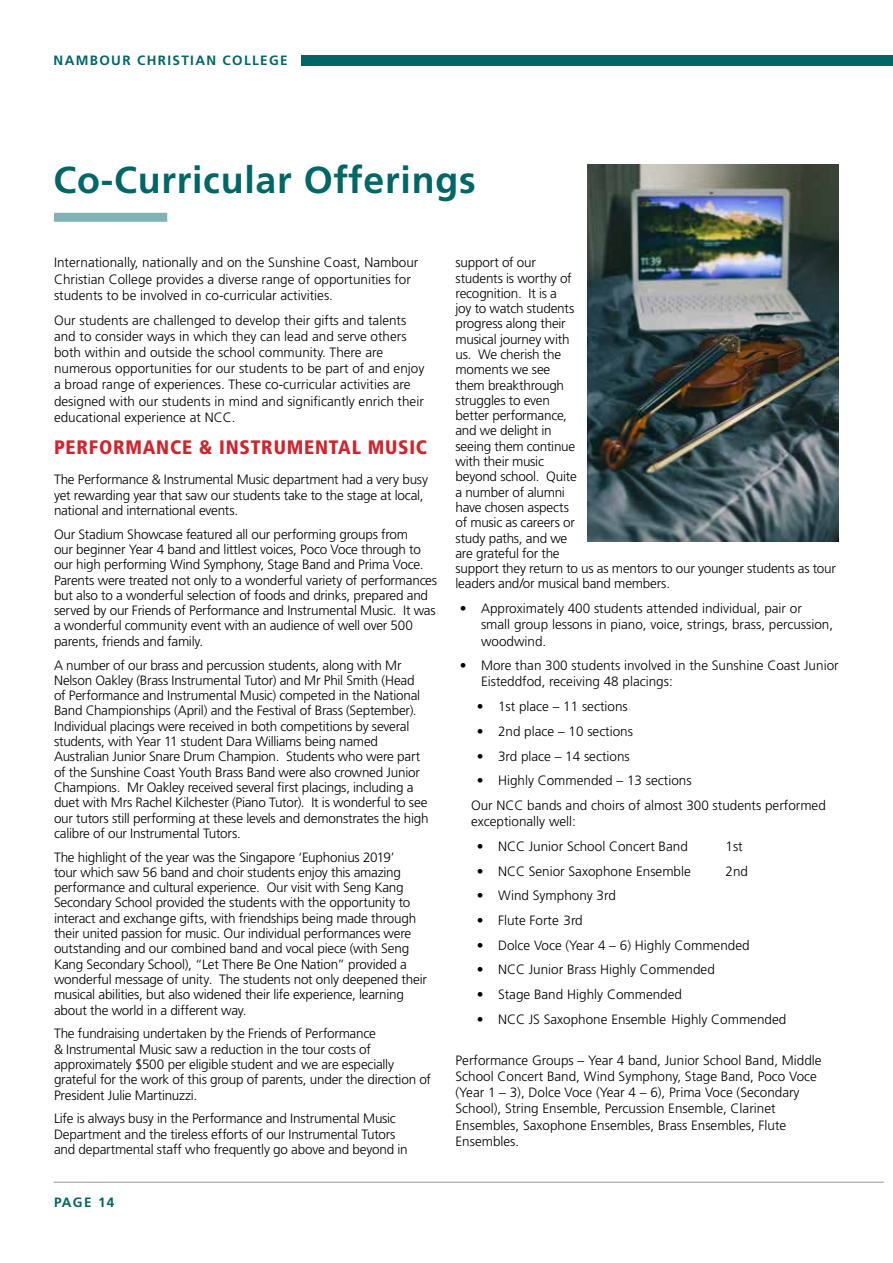
<style>
.page{position:relative;width:893px;height:1263px;background:#fff}
.page>*{position:absolute;margin:0;border:0;box-sizing:border-box;transform-origin:0 0}
.t1{font:700 37.5px "Frutiger LT Std";letter-spacing:.02em;color:#066}
.t2{font:900 condensed 19.5px "Frutiger LT Std";letter-spacing:.04em;color:#d2232a}
.t3{font:300 13.5px/15.3px "Frutiger LT Std";letter-spacing:-.015em;color:#000}
.t4{font:700 13.5px "Frutiger LT Std";letter-spacing:.1em;color:#066}
</style>
<div class="page">
<div style="left:301px;top:56px;width:592px;height:10px;background:#066"></div>
<hr style="left:54px;top:1182px;width:830px;height:1px;background:#939598">
<div style="left:54px;top:213px;width:113px;height:9px;background:#80b3b3"></div>
<img style="left:588px;top:165px;width:251px;height:377px">
<p class="t4" style="left:54px;top:52px;width:236px">NAMBOUR CHRISTIAN COLLEGE</p>
<h1 class="t1" style="left:54px;top:158px;width:424px">Co-Curricular Offerings</h1>
<p class="t3" style="left:54px;top:255px;width:366px;line-height:16.2px">Internationally, nationally and on the Sunshine Coast, Nambour<br>Christian College provides a diverse range of opportunities for students to be involved in co-curricular activities.</p>
<p class="t3" style="left:54px;top:312px;width:372px;line-height:16.2px">Our students are challenged to develop their gifts and talents and to consider ways in which they can lead and serve others both within and outside the school community. There are numerous opportunities for our students to be part of and enjoy a broad range of experiences. These co-curricular activities are designed with our students in mind and significantly enrich their educational experience at NCC.</p>
<h2 class="t2" style="left:54px;top:435px;width:375px">PERFORMANCE &amp; INSTRUMENTAL MUSIC</h2>
<p class="t3" style="left:54px;top:472px;width:376px">The Performance &amp; Instrumental Music department had a very busy yet rewarding year that saw our students take to the stage at local, national and international events.</p>
<p class="t3" style="left:54px;top:526px;width:385px">Our Stadium Showcase featured all our performing groups from<br>our beginner Year 4 band and littlest voices, Poco Voce through to our high performing Wind Symphony, Stage Band and Prima Voce.<br>Parents were treated not only to a wonderful variety of performances but also to a wonderful selection of foods and drinks, prepared and served by our Friends of Performance and Instrumental Music. It was a wonderful community event with an audience of well over 500 parents, friends and family.</p>
<p class="t3" style="left:54px;top:657px;width:376px">A number of our brass and percussion students, along with Mr Nelson Oakley (Brass Instrumental Tutor) and Mr Phil Smith (Head of Performance and Instrumental Music) competed in the National Band Championships (April) and the Festival of Brass (September).<br>Individual placings were received in both competitions by several students, with Year 11 student Dara Williams being named Australian Junior Snare Drum Champion. Students who were part of the Sunshine Coast Youth Brass Band were also crowned Junior Champions. Mr Oakley received several first placings, including a duet with Mrs Rachel Kilchester (Piano Tutor). It is wonderful to see our tutors still performing at these levels and demonstrates the high calibre of our Instrumental Tutors.</p>
<p class="t3" style="left:54px;top:849px;width:374px">The highlight of the year was the Singapore ‘Euphonius 2019’<br>tour which saw 56 band and choir students enjoy this amazing performance and cultural experience. Our visit with Seng Kang Secondary School provided the students with the opportunity to interact and exchange gifts, with friendships being made through their united passion for music. Our individual performances were outstanding and our combined band and vocal piece (with Seng Kang Secondary School), “Let There Be One Nation” provided a wonderful message of unity. The students not only deepened their musical abilities, but also widened their life experience, learning about the world in a different way.</p>
<p class="t3" style="left:54px;top:1026px;width:379px">The fundraising undertaken by the Friends of Performance<br>&amp; Instrumental Music saw a reduction in the tour costs of approximately $500 per eligible student and we are especially grateful for the work of this group of parents, under the direction of President Julie Martinuzzi.</p>
<p class="t3" style="left:54px;top:1111px;width:355px">Life is always busy in the Performance and Instrumental Music<br>Department and the tireless efforts of our Instrumental Tutors and departmental staff who frequently go above and beyond in</p>
<p class="t4" style="left:54px;top:1194px;width:62px">PAGE 14</p>
<p class="t3" style="left:455px;top:255px;width:382px">support of our<br>students is worthy of<br>recognition. It is a<br>joy to watch students<br>progress along their<br>musical journey with<br>us. We cherish the<br>moments we see<br>them breakthrough<br>struggles to even<br>better performance,<br>and we delight in<br>seeing them continue<br>with their music<br>beyond school. Quite<br>a number of alumni<br>have chosen aspects<br>of music as careers or<br>study paths, and we<br>are grateful for the<br>support they return to us as mentors to our younger students as tour leaders and/or musical band members.</p>
<p class="t3" style="left:481px;top:601px;width:354px;line-height:16.2px;text-indent:-21px">• Approximately 400 students attended individual, pair or small group lessons in piano, voice, strings, brass, percussion, woodwind.</p>
<p class="t3" style="left:481px;top:658px;width:359px;line-height:16.2px;text-indent:-21px">• More than 300 students involved in the Sunshine Coast Junior<br>Eisteddfod, receiving 48 placings:</p>
<p class="t3" style="left:477px;top:699px;width:153px">• 1st place – 11 sections</p>
<p class="t3" style="left:477px;top:724px;width:158px">• 2nd place – 10 sections</p>
<p class="t3" style="left:477px;top:748px;width:155px">• 3rd place – 14 sections</p>
<p class="t3" style="left:471px;top:768px;width:356px;line-height:24.8px;text-indent:6px">• Highly Commended – 13 sections<br>Our NCC bands and choirs of almost 300 students performed</p>
<p class="t3" style="left:471px;top:814px;width:106px">exceptionally well:</p>
<p class="t3" style="left:477px;top:839px;width:213px">• NCC Junior School Concert Band</p>
<p class="t3" style="left:725px;top:839px;width:19px">1st</p>
<p class="t3" style="left:477px;top:863px;width:216px">• NCC Senior Saxophone Ensemble</p>
<p class="t3" style="left:725px;top:863px;width:24px">2nd</p>
<p class="t3" style="left:477px;top:888px;width:141px">• Wind Symphony 3rd</p>
<p class="t3" style="left:477px;top:913px;width:108px">• Flute Forte 3rd</p>
<p class="t3" style="left:477px;top:938px;width:274px">• Dolce Voce (Year 4 – 6) Highly Commended</p>
<p class="t3" style="left:477px;top:962px;width:240px">• NCC Junior Brass Highly Commended</p>
<p class="t3" style="left:477px;top:987px;width:207px">• Stage Band Highly Commended</p>
<p class="t3" style="left:477px;top:1012px;width:311px">• NCC JS Saxophone Ensemble Highly Commended</p>
<p class="t3" style="left:455px;top:1052px;width:368px;line-height:16.2px">Performance Groups – Year 4 band, Junior School Band, Middle School Concert Band, Wind Symphony, Stage Band, Poco Voce (Year 1 – 3), Dolce Voce (Year 4 – 6), Prima Voce (Secondary School), String Ensemble, Percussion Ensemble, Clarinet Ensembles, Saxophone Ensembles, Brass Ensembles, Flute Ensembles.</p>
</div>
